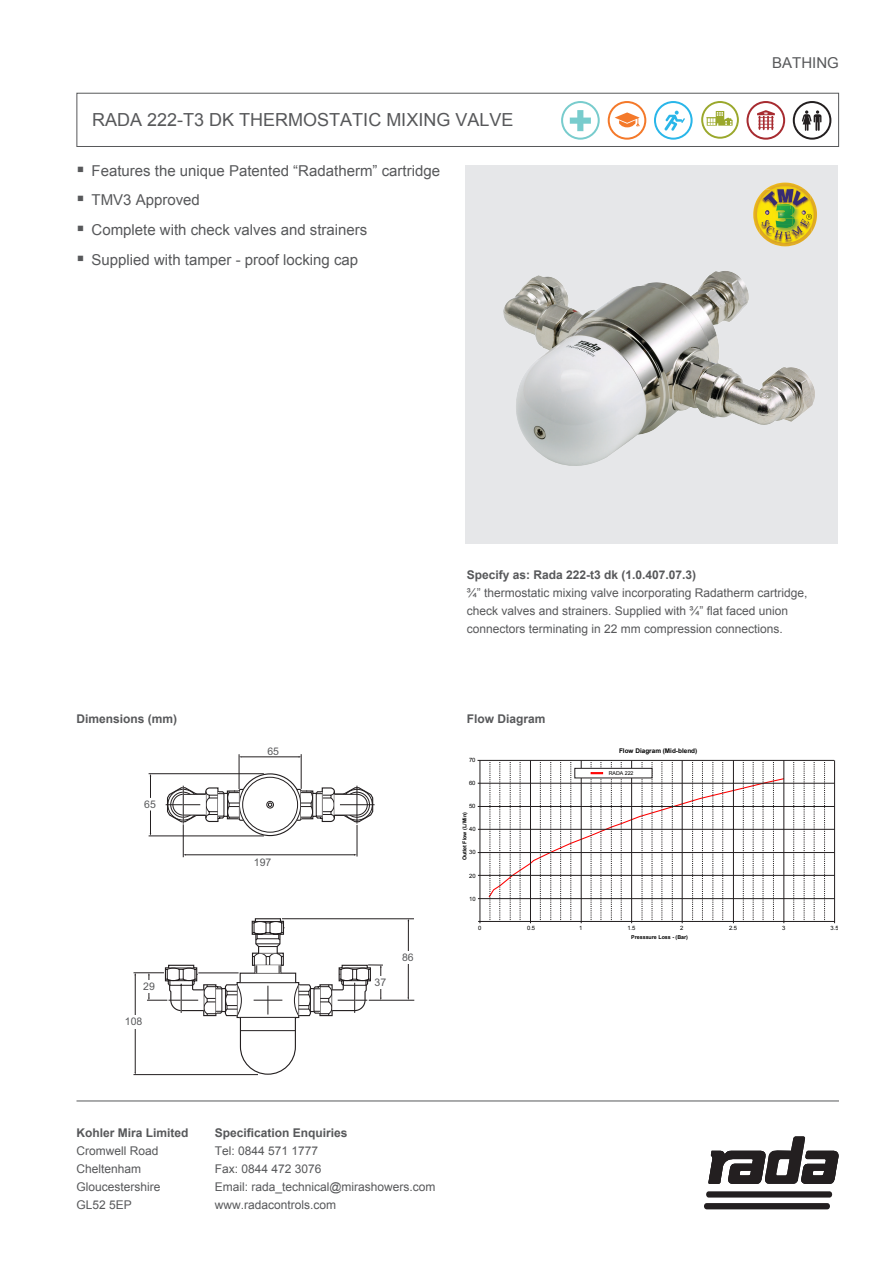
<style>
.page{position:relative;width:893px;height:1263px;background:#fff}
.page>*{position:absolute;margin:0;border:0;box-sizing:border-box;transform-origin:0 0}
.t1{font:18px "Arial";color:#57585a}
.t2{font:15px "Arial";color:#57585a}
.Body_Text{font:12px/18px "Arial";color:#57585a}
.Sub-header{font:700 12px "Arial";color:#57585a}
.t3{font:10.5px "Arial";color:#57585a}
.t4{font:700 6.45px "Arial";color:#000}
.t5{font:5.85px "Arial";color:#000}
.t6{font:700 5.4px "Arial";color:#000}
.t7{font:5.4px "Arial";color:#000}
</style>
<div class="page">
<hr style="left:76px;top:1100px;width:763px;height:1px;background:#57585a">
<div style="left:76px;top:93px;width:763px;height:54px;border:1px solid #57585a"></div>
<hr style="left:133px;top:1074px;width:125px;height:1px;background:#231f20">
<hr style="left:134px;top:972px;width:30px;height:1px;background:#231f20">
<hr style="left:135px;top:974px;width:1px;height:98px;background:#231f20">
<div style="left:130px;top:1015px;width:11px;height:13px;background:#fff"></div>
<hr style="left:369px;top:1000px;width:45px;height:1px;background:#231f20">
<hr style="left:282px;top:918px;width:132px;height:1px;background:#231f20">
<hr style="left:408px;top:920px;width:1px;height:78px;background:#231f20">
<hr style="left:239px;top:754px;width:1px;height:35px;background:#231f20">
<hr style="left:301px;top:754px;width:1px;height:35px;background:#231f20">
<hr style="left:241px;top:756px;width:58px;height:1px;background:#231f20">
<svg style="left:147px;top:773px;width:236px;height:302px"></svg>
<hr style="left:340px;top:804px;width:35px;height:1px;background:#231f20">
<hr style="left:357px;top:786px;width:1px;height:38px;background:#231f20">
<div style="left:403px;top:951px;width:11px;height:13px;background:#fff"></div>
<hr style="left:530px;top:760px;width:1px;height:163px;background:#231f20">
<hr style="left:581px;top:760px;width:1px;height:163px;background:#231f20">
<hr style="left:631px;top:760px;width:1px;height:163px;background:#231f20">
<hr style="left:682px;top:760px;width:1px;height:163px;background:#231f20">
<hr style="left:733px;top:760px;width:1px;height:163px;background:#231f20">
<hr style="left:784px;top:760px;width:1px;height:163px;background:#231f20">
<svg style="left:793px;top:762px;width:1px;height:159px"></svg>
<svg style="left:804px;top:762px;width:1px;height:159px"></svg>
<svg style="left:814px;top:762px;width:1px;height:159px"></svg>
<svg style="left:824px;top:762px;width:1px;height:159px"></svg>
<hr style="left:834px;top:760px;width:1px;height:163px;background:#231f20">
<hr style="left:480px;top:760px;width:1px;height:163px;background:#231f20">
<hr style="left:478px;top:921px;width:357px;height:1px;background:#231f20">
<hr style="left:478px;top:898px;width:357px;height:1px;background:#231f20">
<hr style="left:478px;top:875px;width:357px;height:1px;background:#231f20">
<hr style="left:478px;top:852px;width:356px;height:1px;background:#231f20">
<hr style="left:478px;top:829px;width:357px;height:1px;background:#231f20">
<hr style="left:478px;top:806px;width:356px;height:1px;background:#231f20">
<hr style="left:478px;top:783px;width:356px;height:1px;background:#231f20">
<hr style="left:477px;top:760px;width:357px;height:1px;background:#231f20">
<svg style="left:488px;top:760px;width:297px;height:161px"></svg>
<div style="left:465px;top:165px;width:372px;height:378px;background:#e6e7e9"></div>
<img style="left:503px;top:271px;width:312px;height:195px">
<img style="left:753px;top:202px;width:3px;height:14px">
<svg style="left:756px;top:183px;width:59px;height:61px;background:#bab148"></svg>
<svg style="left:706px;top:1191px;width:126px;height:6px"></svg>
<svg style="left:704px;top:1203px;width:126px;height:6px"></svg>
<svg style="left:708px;top:1136px;width:130px;height:48px"></svg>
<svg style="left:701px;top:101px;width:38px;height:38px"></svg>
<svg style="left:746px;top:101px;width:39px;height:39px"></svg>
<svg style="left:793px;top:101px;width:38px;height:39px"></svg>
<svg style="left:608px;top:101px;width:38px;height:39px"></svg>
<svg style="left:561px;top:101px;width:39px;height:39px"></svg>
<svg style="left:654px;top:101px;width:39px;height:39px"></svg>
<p class="t1" style="left:92px;top:108px;width:423px">RADA 222-T3 DK THERMOSTATIC MIXING VALVE</p>
<p class="t2" style="left:92px;top:161px;width:350px">Features the unique Patented “Radatherm” cartridge</p>
<p class="t2" style="left:92px;top:190px;width:110px">TMV3 Approved</p>
<p class="t2" style="left:92px;top:220px;width:277px">Complete with check valves and strainers</p>
<p class="t2" style="left:92px;top:250px;width:268px">Supplied with tamper - proof locking cap</p>
<p class="t2" style="left:772px;top:53px;width:68px">BATHING</p>
<p class="Sub-header" style="left:467px;top:567px;width:231px">Specify as: Rada 222-t3 dk (1.0.407.07.3)</p>
<p class="Body_Text" style="left:467px;top:584px;width:342px">¾” thermostatic mixing valve incorporating Radatherm cartridge, check valves and strainers. Supplied with ¾” flat faced union connectors terminating in 22 mm compression connections.</p>
<p class="Sub-header" style="left:76px;top:711px;width:102px">Dimensions (mm)</p>
<p class="Sub-header" style="left:467px;top:711px;width:80px">Flow Diagram</p>
<p class="t3" style="left:144px;top:797px;width:13px">65</p>
<p class="t3" style="left:267px;top:744px;width:13px">65</p>
<p class="t3" style="left:254px;top:856px;width:19px">197</p>
<p class="t5" style="left:469px;top:756px;width:8px">70</p>
<p class="t5" style="left:469px;top:779px;width:8px">60</p>
<p class="t5" style="left:469px;top:802px;width:8px">50</p>
<p class="t6" style="left:461px;top:860px;width:50px;rotate:-90deg">Outlet Flow (L/Min)</p>
<p class="t5" style="left:469px;top:825px;width:8px">40</p>
<p class="t5" style="left:469px;top:848px;width:8px">30</p>
<p class="t5" style="left:469px;top:872px;width:8px">20</p>
<p class="t5" style="left:469px;top:895px;width:8px">10</p>
<p class="t4" style="left:619px;top:746px;width:80px">Flow Diagram (Mid-blend)</p>
<p class="t7" style="left:609px;top:769px;width:26px">RADA 222</p>
<p class="t5" style="left:527px;top:924px;width:10px">0.5</p>
<p class="t5" style="left:579px;top:924px;width:5px">1</p>
<p class="t5" style="left:478px;top:924px;width:5px">0</p>
<p class="t5" style="left:627px;top:924px;width:10px">1.5</p>
<p class="t5" style="left:680px;top:924px;width:5px">2</p>
<p class="t5" style="left:729px;top:924px;width:10px">2.5</p>
<p class="t5" style="left:782px;top:924px;width:5px">3</p>
<p class="t5" style="left:831px;top:924px;width:10px">3.5</p>
<p class="t3" style="left:143px;top:979px;width:13px">29</p>
<p class="t3" style="left:374px;top:976px;width:13px">37</p>
<p class="t3" style="left:125px;top:1015px;width:19px">108</p>
<p class="t3" style="left:402px;top:951px;width:13px">86</p>
<p class="Sub-header" style="left:76px;top:1125px;width:114px">Kohler Mira Limited</p>
<p class="Body_Text" style="left:76px;top:1142px;width:84px">Cromwell Road</p>
<p class="Body_Text" style="left:76px;top:1160px;width:66px">Cheltenham</p>
<p class="Body_Text" style="left:76px;top:1178px;width:86px">Gloucestershire</p>
<p class="Body_Text" style="left:76px;top:1196px;width:57px">GL52 5EP</p>
<p class="Sub-header" style="left:215px;top:1125px;width:134px">Specification Enquiries</p>
<p class="Body_Text" style="left:215px;top:1142px;width:105px">Tel: 0844 571 1777</p>
<p class="Body_Text" style="left:215px;top:1160px;width:108px">Fax: 0844 472 3076</p>
<p class="Body_Text" style="left:215px;top:1178px;width:222px">Email: rada_technical@mirashowers.com</p>
<p class="Body_Text" style="left:215px;top:1196px;width:123px">www.radacontrols.com</p>
<p class="t6" style="left:631px;top:933px;width:58px">Presssure Loss - (Bar)</p>
</div>
